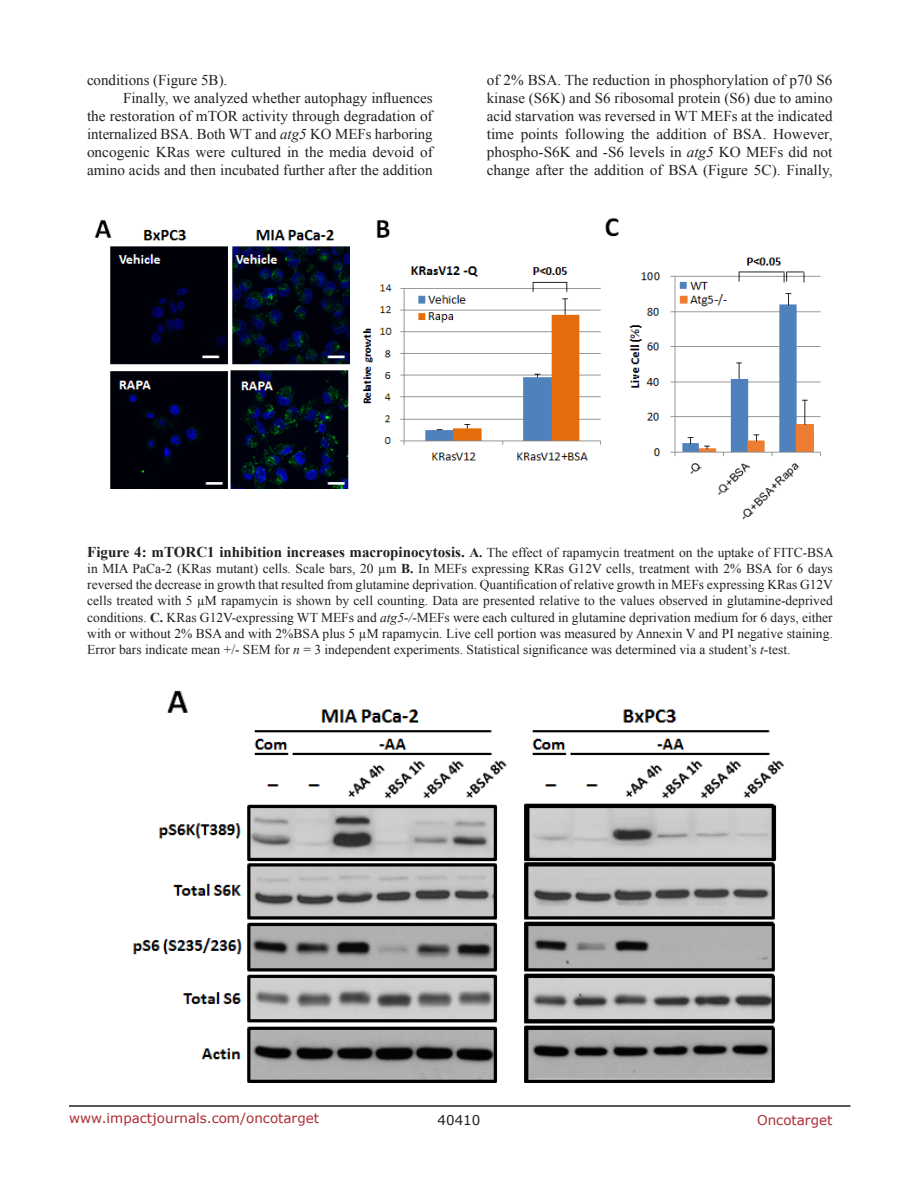
<style>
.page{position:relative;width:918px;height:1188px;background:#fff}
.page>*{position:absolute;margin:0;border:0;box-sizing:border-box;transform-origin:0 0}
.BodyText{font:15px/18px "Times New Roman";color:#221f22;text-align:justify}
.FigureText{font:700 15px "Times New Roman";color:#221f22}
.FigureText-2{font:13.5px/16.2px "Times New Roman";color:#221f22;text-align:justify}
.t1{font:13.5px "Verdana";color:#ac2b31}
.t2{font:13.5px "Verdana";color:#221f22}
.s1{font-style:italic}
.s2{font-size:13.5px}
.s3{font-weight:400;font-size:13.5px}
.s4{font-weight:700}
</style>
<div class="page">
<hr style="left:69px;top:1105px;width:781px;height:2px;background:#231f20">
<img style="left:94px;top:217px;width:727px;height:303px">
<img style="left:132px;top:690px;width:652px;height:392px">
<p class="BodyText" style="left:87px;top:71px;width:142px">conditions (Figure 5B).</p>
<p class="BodyText" style="left:87px;top:89px;width:347px;text-indent:36px">Finally, we analyzed whether autophagy influences the restoration of mTOR activity through degradation of internalized BSA. Both WT and <span class="s1">atg5</span> KO MEFs harboring oncogenic KRas were cultured in the media devoid of amino acids and then incubated further after the addition</p>
<p class="BodyText" style="left:487px;top:71px;width:347px">of 2% BSA. The reduction in phosphorylation of p70 S6 kinase (S6K) and S6 ribosomal protein (S6) due to amino acid starvation was reversed in WT MEFs at the indicated time points following the addition of BSA. However, phospho-S6K and -S6 levels in <span class="s1">atg5</span> KO MEFs did not change after the addition of BSA (Figure 5C). Finally,</p>
<p class="FigureText" style="left:87px;top:541px;width:748px">Figure 4: mTORC1 inhibition increases macropinocytosis. <span class="s2">A.</span> <span class="s3">The effect of rapamycin treatment on the uptake of FITC-BSA</span></p>
<p class="FigureText-2" style="left:87px;top:560px;width:747px">in MIA PaCa-2 (KRas mutant) cells. Scale bars, 20 µm <span class="s4">B.</span> In MEFs expressing KRas G12V cells, treatment with 2% BSA for 6 days reversed the decrease in growth that resulted from glutamine deprivation. Quantification of relative growth in MEFs expressing KRas G12V cells treated with 5 µM rapamycin is shown by cell counting. Data are presented relative to the values observed in glutamine-deprived conditions. <span class="s4">C.</span> KRas G12V-expressing WT MEFs and <span class="s1">atg5-/-</span>MEFs were each cultured in glutamine deprivation medium for 6 days, either with or without 2% BSA and with 2%BSA plus 5 µM rapamycin. Live cell portion was measured by Annexin V and PI negative staining.<br>Error bars indicate mean +/- SEM for <span class="s1">n</span> = 3 independent experiments. Statistical significance was determined via a student’s <span class="s1">t</span>-test.</p>
<p class="t1" style="left:69px;top:1109px;width:252px">www.impactjournals.com/oncotarget</p>
<p class="t2" style="left:438px;top:1111px;width:44px">40410</p>
<p class="t1" style="left:757px;top:1111px;width:77px">Oncotarget</p>
</div>
